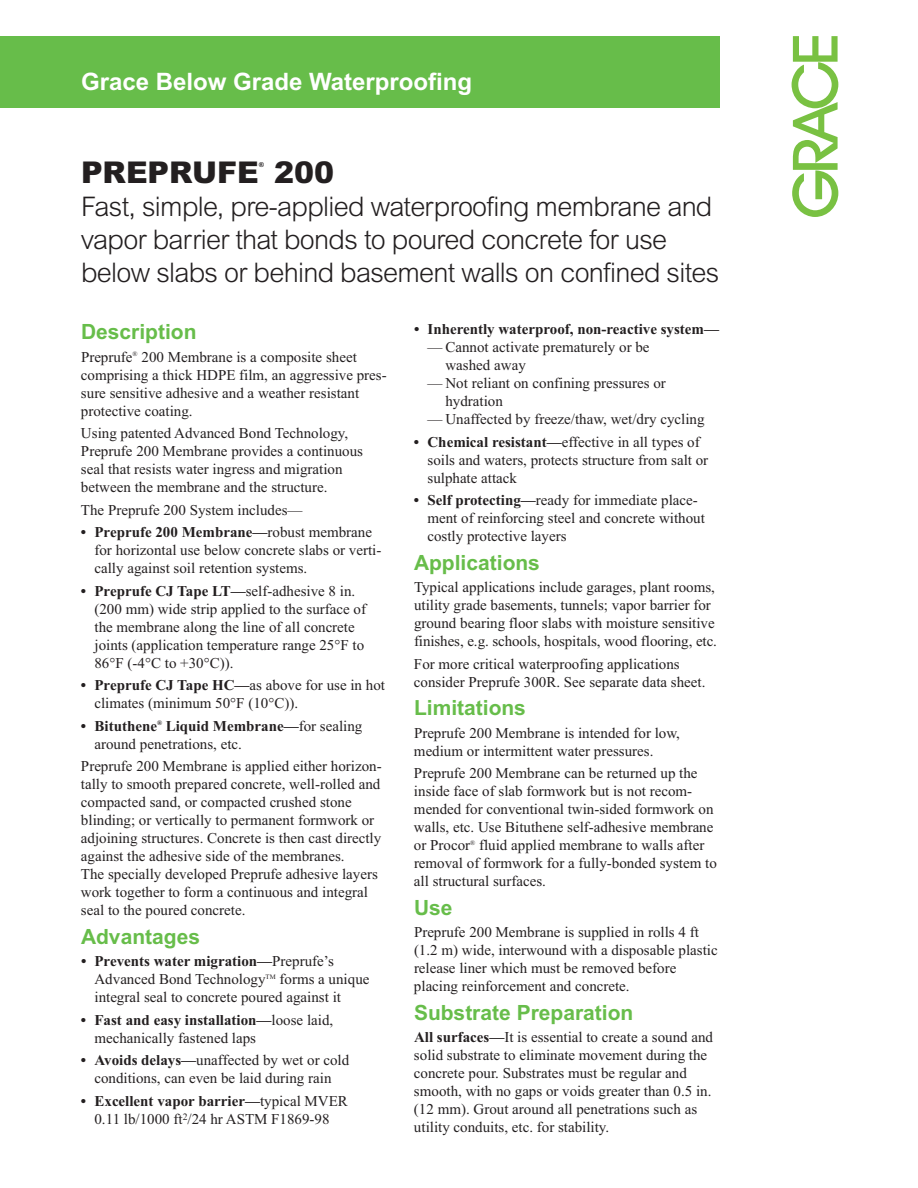
<style>
.page{position:relative;width:918px;height:1188px;background:#fff}
.page>*{position:absolute;margin:0;border:0;box-sizing:border-box;transform-origin:0 0}
.t1{font:900 30px "Arial";color:#231f20}
.t2{font:300 27px/33px "Arial";letter-spacing:-.025em;color:#231f20}
.t3{font:700 24px "Arial";color:#fff}
.t4{font:700 21px "Arial";color:#67bd4a}
.t5{font:15px/18px "Times New Roman";color:#231f20}
.t6{font:700 15px "Times New Roman";color:#231f20}
.t7{font:6.75px "Times New Roman";color:#231f20}
.t8{font:900 6.75px "Arial";color:#231f20}
.t9{font:700 6.75px "Times New Roman";color:#231f20}
.s1{font-weight:700}
</style>
<div class="page">
<div style="left:0;top:36px;width:720px;height:72px;background:#67bd4a"></div>
<svg style="left:792px;top:36px;width:46px;height:181px"></svg>
<h3 class="t3" style="left:81px;top:68px;width:393px">Grace Below Grade Waterproofing</h3>
<h1 class="t1" style="left:81px;top:156px;width:179px">PREPRUFE</h1>
<p class="t8" style="left:259px;top:161px;width:7px">®</p>
<h1 class="t1" style="left:274px;top:156px;width:62px">200</h1>
<h2 class="t2" style="left:81px;top:193px;width:640px">Fast, simple, pre-applied waterproofing membrane and vapor barrier that bonds to poured concrete for use below slabs or behind basement walls on confined sites</h2>
<h3 class="t4" style="left:81px;top:320px;width:117px">Description</h3>
<p class="t5" style="left:81px;top:348px;width:53px">Preprufe</p>
<p class="t7" style="left:133px;top:350px;width:7px">®</p>
<p class="t5" style="left:81px;top:348px;width:307px;text-indent:61px">200 Membrane is a composite sheet comprising a thick HDPE film, an aggressive pres&shy;sure sensitive adhesive and a weather resistant protective coating.</p>
<p class="t5" style="left:81px;top:424px;width:284px">Using patented Advanced Bond Technology, Preprufe 200 Membrane provides a continuous seal that resists water ingress and migration between the membrane and the structure.</p>
<p class="t5" style="left:81px;top:501px;width:223px">The Preprufe 200 System includes—</p>
<p class="t5" style="left:94px;top:523px;width:288px;text-indent:-13px"><span class="s1">• Preprufe 200 Membrane—</span>robust membrane for horizontal use below concrete slabs or verti&shy;cally against soil retention systems.</p>
<p class="t5" style="left:94px;top:582px;width:273px;text-indent:-14px"><span class="s1">• Preprufe CJ Tape LT—</span>self-adhesive 8 in. (200 mm) wide strip applied to the surface of the membrane along the line of all concrete joints (application temperature range 25°F to 86°F (-4°C to +30°C)).</p>
<p class="t5" style="left:94px;top:676px;width:292px;text-indent:-13px"><span class="s1">• Preprufe CJ Tape HC—</span>as above for use in hot climates (minimum 50°F (10°C)).</p>
<p class="t6" style="left:81px;top:717px;width:78px">• Bituthene</p>
<p class="t9" style="left:157px;top:719px;width:7px">®</p>
<p class="t5" style="left:94px;top:717px;width:269px;text-indent:71px"><span class="s1">Liquid Membrane—</span>for sealing around penetrations, etc.</p>
<p class="t5" style="left:81px;top:757px;width:302px">Preprufe 200 Membrane is applied either horizon&shy;tally to smooth prepared concrete, well-rolled and compacted sand, or compacted crushed stone blinding; or vertically to permanent formwork or adjoining structures. Concrete is then cast directly against the adhesive side of the membranes.<br>The specially developed Preprufe adhesive layers work together to form a continuous and integral seal to the poured concrete.</p>
<h3 class="t4" style="left:81px;top:924px;width:121px">Advantages</h3>
<p class="t5" style="left:95px;top:952px;width:241px;text-indent:-14px"><span class="s1">• Prevents water migration—</span>Preprufe’s<br>Advanced Bond Technology</p>
<p class="t5" style="left:94px;top:970px;width:276px;text-indent:185px">forms a unique integral seal to concrete poured against it</p>
<p class="t5" style="left:94px;top:1011px;width:240px;text-indent:-13px"><span class="s1">• Fast and easy installation—</span>loose laid, mechanically fastened laps</p>
<p class="t5" style="left:81px;top:1051px;width:270px;text-align:center"><span class="s1">• Avoids delays—</span>unaffected by wet or cold conditions, can even be laid during rain</p>
<p class="t5" style="left:81px;top:1092px;width:268px;text-align:center"><span class="s1">• Excellent vapor barrier—</span>typical MVER<br>0.11 lb/1000 ft<sup>2</sup>/24 hr ASTM F1869-98</p>
<p class="t7" style="left:266px;top:972px;width:12px">TM</p>
<p class="t6" style="left:414px;top:320px;width:307px">• Inherently waterproof, non-reactive system—</p>
<p class="t5" style="left:445px;top:338px;width:206px;text-indent:-18px">— Cannot activate prematurely or be washed away</p>
<p class="t5" style="left:445px;top:374px;width:222px;text-indent:-18px">— Not reliant on confining pressures or hydration</p>
<p class="t5" style="left:427px;top:410px;width:279px">— Unaffected by freeze/thaw, wet/dry cycling</p>
<p class="t5" style="left:427px;top:433px;width:282px;text-indent:-13px"><span class="s1">• Chemical resistant—</span>effective in all types of soils and waters, protects structure from salt or sulphate attack</p>
<p class="t5" style="left:427px;top:491px;width:279px;text-indent:-13px"><span class="s1">• Self protecting—</span>ready for immediate place&shy;ment of reinforcing steel and concrete without costly protective layers</p>
<h3 class="t4" style="left:414px;top:550px;width:128px">Applications</h3>
<p class="t5" style="left:414px;top:578px;width:305px">Typical applications include garages, plant rooms, utility grade basements, tunnels; vapor barrier for ground bearing floor slabs with moisture sensitive finishes, e.g. schools, hospitals, wood flooring, etc.</p>
<p class="t5" style="left:414px;top:655px;width:293px">For more critical waterproofing applications consider Preprufe 300R. See separate data sheet.</p>
<h3 class="t4" style="left:414px;top:696px;width:114px">Limitations</h3>
<p class="t5" style="left:414px;top:724px;width:268px">Preprufe 200 Membrane is intended for low, medium or intermittent water pressures.</p>
<p class="t5" style="left:414px;top:764px;width:301px">Preprufe 200 Membrane can be returned up the inside face of slab formwork but is not recom&shy;mended for conventional twin-sided formwork on walls, etc. Use Bituthene self-adhesive membrane or Procor</p>
<p class="t5" style="left:414px;top:836px;width:304px;text-indent:65px">fluid applied membrane to walls after removal of formwork for a fully-bonded system to all structural surfaces.</p>
<h3 class="t4" style="left:414px;top:895px;width:40px">Use</h3>
<p class="t5" style="left:414px;top:923px;width:305px">Preprufe 200 Membrane is supplied in rolls 4 ft (1.2 m) wide, interwound with a disposable plastic release liner which must be removed before placing reinforcement and concrete.</p>
<h3 class="t4" style="left:414px;top:1000px;width:221px">Substrate Preparation</h3>
<p class="t5" style="left:414px;top:1028px;width:301px"><span class="s1">All surfaces—</span>It is essential to create a sound and solid substrate to eliminate movement during the concrete pour. Substrates must be regular and smooth, with no gaps or voids greater than 0.5 in. (12 mm). Grout around all penetrations such as utility conduits, etc. for stability.</p>
<p class="t7" style="left:470px;top:838px;width:7px">®</p>
</div>
